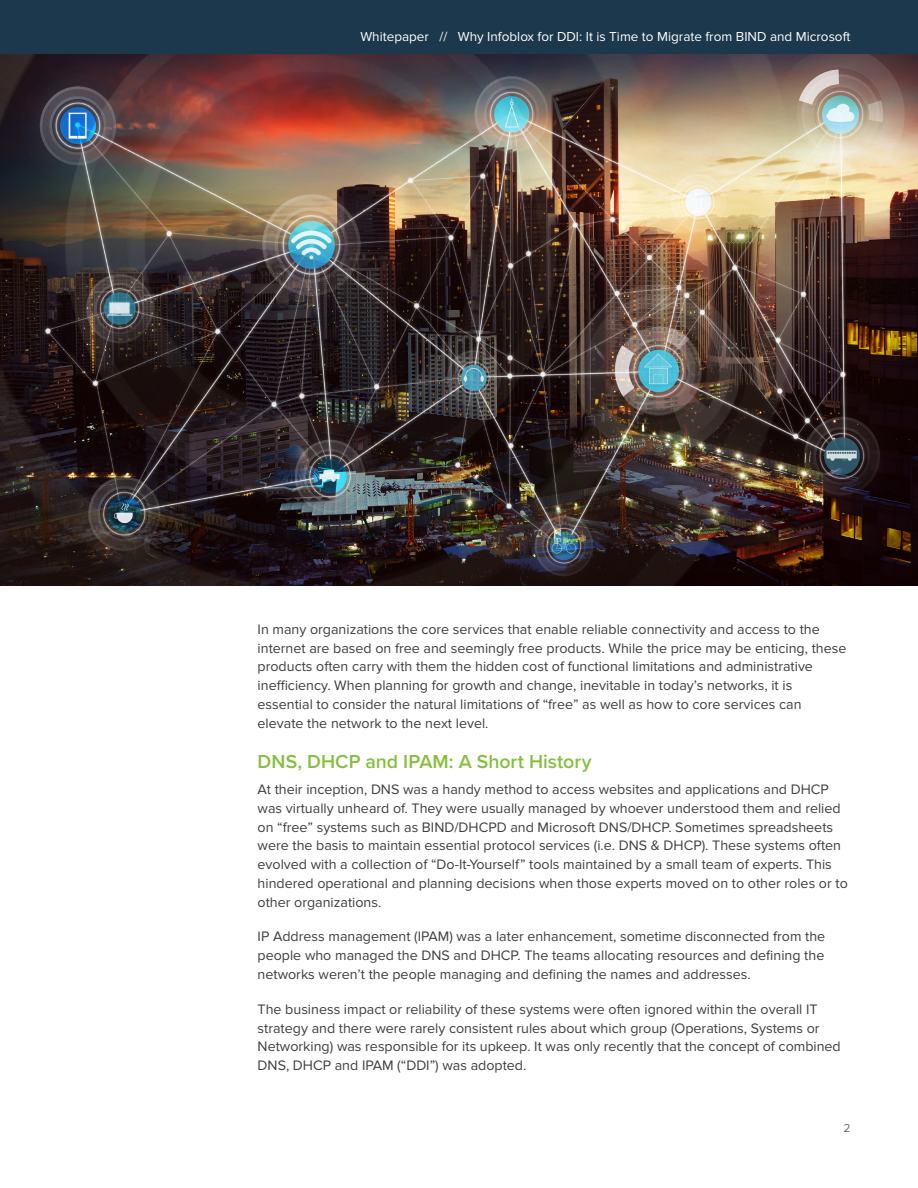
<style>
.page{position:relative;width:918px;height:1188px;background:#fff}
.page>*{position:absolute;margin:0;border:0;box-sizing:border-box;transform-origin:0 0}
.Section_header__leve{font:600 19.5px "Proxima Nova";letter-spacing:.005em;color:#87bf40}
.Body_text{font:14.25px/18.8px "Proxima Nova";color:#3e3e3f}
.Body_text-2{font:13.5px "Proxima Nova";color:#fff}
.Body_text-3{font:12px "Proxima Nova";color:#6c6d70}
</style>
<div class="page">
<img style="left:0;top:54px;width:918px;height:531px">
<div style="left:0;top:0;width:918px;height:54px;background:#1b384c"></div>
<p class="Body_text-2" style="left:360px;top:29px;width:492px">Whitepaper // Why Infoblox for DDI: It is Time to Migrate from BIND and Microsoft</p>
<p class="Body_text" style="left:258px;top:620px;width:590px">In many organizations the core services that enable reliable connectivity and access to the internet are based on free and seemingly free products. While the price may be enticing, these products often carry with them the hidden cost of functional limitations and administrative inefficiency. When planning for growth and change, inevitable in today’s networks, it is essential to consider the natural limitations of “free” as well as how to core services can elevate the network to the next level.</p>
<p class="Section_header__leve" style="left:258px;top:747px;width:335px">DNS, DHCP and IPAM: A Short History</p>
<p class="Body_text" style="left:258px;top:780px;width:592px">At their inception, DNS was a handy method to access websites and applications and DHCP was virtually unheard of. They were usually managed by whoever understood them and relied on “free” systems such as BIND/DHCPD and Microsoft DNS/DHCP. Sometimes spreadsheets were the basis to maintain essential protocol services (i.e. DNS &amp; DHCP). These systems often evolved with a collection of “Do-It-Yourself” tools maintained by a small team of experts. This hindered operational and planning decisions when those experts moved on to other roles or to other organizations.</p>
<p class="Body_text" style="left:258px;top:928px;width:569px;text-align:justify">IP Address management (IPAM) was a later enhancement, sometime disconnected from the people who managed the DNS and DHCP. The teams allocating resources and defining the networks weren’t the people managing and defining the names and addresses.</p>
<p class="Body_text" style="left:258px;top:1000px;width:585px">The business impact or reliability of these systems were often ignored within the overall IT strategy and there were rarely consistent rules about which group (Operations, Systems or Networking) was responsible for its upkeep. It was only recently that the concept of combined DNS, DHCP and IPAM (“DDI”) was adopted.</p>
<p class="Body_text-3" style="left:843px;top:1121px;width:9px">2</p>
</div>
